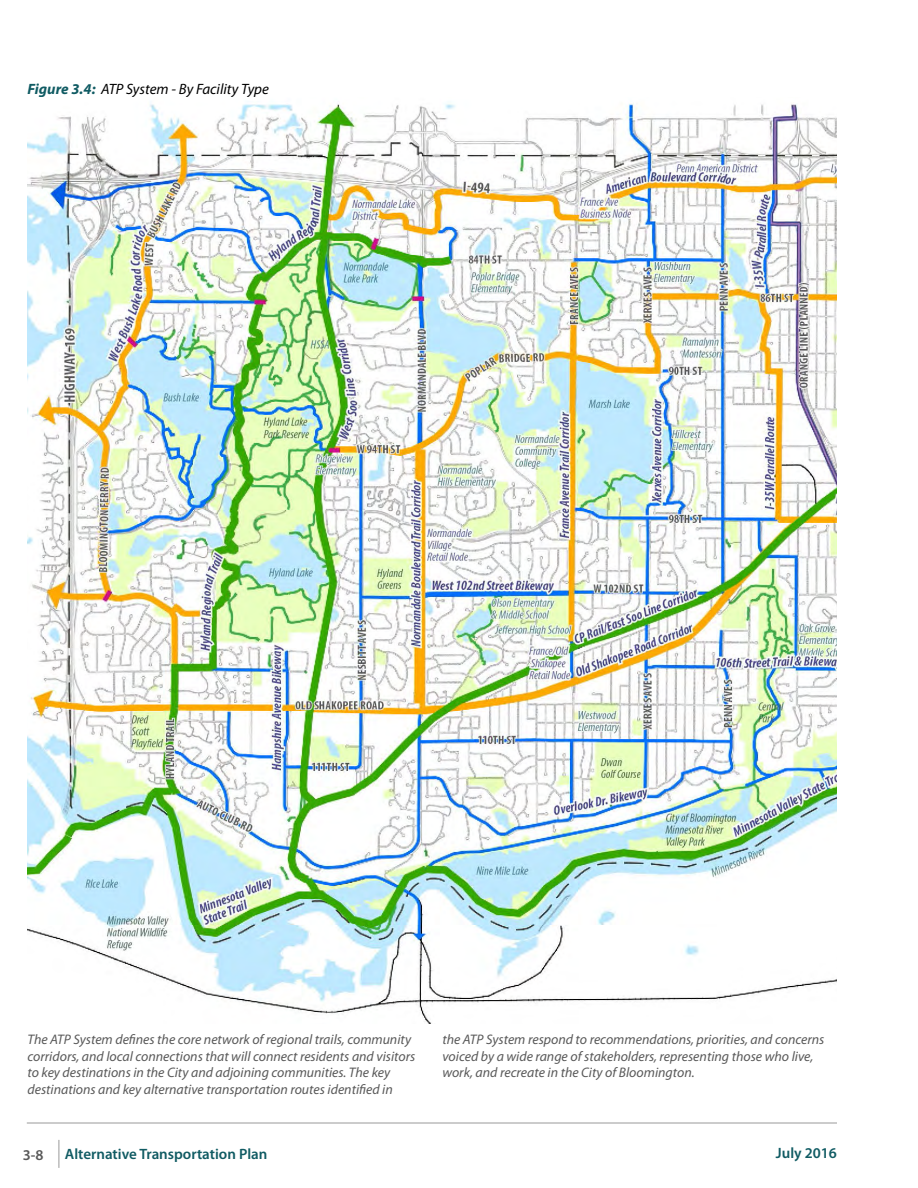
<style>
.page{position:relative;width:918px;height:1188px;background:#fff}
.page>*{position:absolute;margin:0;border:0;box-sizing:border-box;transform-origin:0 0}
.t1{font:600 15px "Myriad Pro";color:#105b63}
.t2{font:italic 15px "Myriad Pro";color:#000}
.t3{font:600 15px "Myriad Pro";color:#595959}
.t4{font:italic 13.8px/16.6px "Myriad Pro";color:#595959}
.s1{font-weight:700;color:#105b63}
</style>
<div class="page">
<img style="left:27px;top:103px;width:810px;height:921px">
<hr style="left:27px;top:1123px;width:810px;height:1px;background:#999">
<svg style="left:59px;top:1140px;width:1px;height:28px"></svg>
<p class="t2" style="left:28px;top:79px;width:243px"><span class="s1">Figure 3.4:</span> ATP System - By Facility Type</p>
<p class="t4" style="left:28px;top:1031px;width:389px">The ATP System defines the core network of regional trails, community corridors, and local connections that will connect residents and visitors to key destinations in the City and adjoining communities. The key destinations and key alternative transportation routes identified in</p>
<p class="t4" style="left:442px;top:1031px;width:384px">the ATP System respond to recommendations, priorities, and concerns voiced by a wide range of stakeholders, representing those who live, work, and recreate in the City of Bloomington.</p>
<p class="t3" style="left:23px;top:1145px;width:22px">3-8</p>
<p class="t1" style="left:65px;top:1144px;width:204px">Alternative Transportation Plan</p>
<p class="t1" style="left:776px;top:1144px;width:63px">July 2016</p>
</div>
